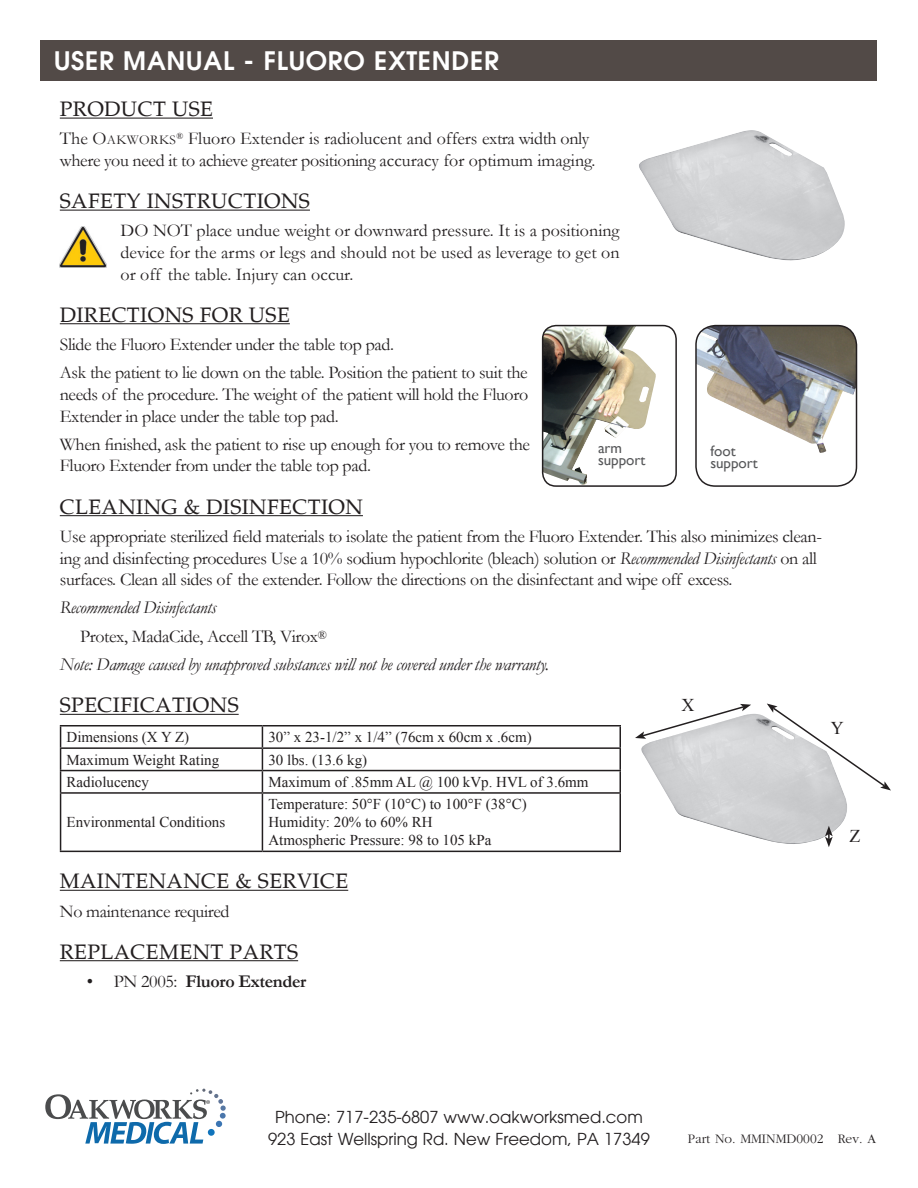
<style>
.page{position:relative;width:918px;height:1188px;background:#fff}
.page>*{position:absolute;margin:0;border:0;box-sizing:border-box;transform-origin:0 0}
.t1{font:600 25.5px "Avant Garde";letter-spacing:.03em;color:#fff}
.t2{font:21px "Palatino";letter-spacing:.02em;color:#231f20}
.t3{font:18px/21.6px "Garamond";letter-spacing:-.02em;color:#231f20;text-align:justify}
.t4{font:18px/21.6px "Garamond";color:#231f20}
.t5{font:italic 18px "Garamond";letter-spacing:-.02em;color:#231f20}
.t6{font:700 18px "Garamond";letter-spacing:-.02em;color:#231f20}
.t7{font:18px "Times New Roman";color:#231f20}
.t8{font:16.5px "Avant Garde";color:#231f20}
.t9{font:15px "Times New Roman";color:#231f20}
.t10{font:15px/12px "Gill Sans";color:#57585a}
.t11{font:300 13.5px "ITC Garamond Std";color:#231f20}
.s1{font-style:inherit}
.s2{font-size:13.5px}
.s3{font-style:italic}
.s4{font-weight:400}
</style>
<div class="page">
<div style="left:40px;top:40px;width:838px;height:41px;background:#524a47"></div>
<hr style="left:60px;top:118px;width:153px;height:1px;background:#231f20">
<hr style="left:60px;top:210px;width:250px;height:1px;background:#231f20">
<hr style="left:60px;top:323px;width:230px;height:1px;background:#231f20">
<hr style="left:60px;top:515px;width:303px;height:1px;background:#231f20">
<hr style="left:60px;top:714px;width:179px;height:1px;background:#231f20">
<hr style="left:60px;top:890px;width:288px;height:1px;background:#231f20">
<hr style="left:60px;top:960px;width:238px;height:1px;background:#231f20">
<hr style="left:60px;top:725px;width:202px;height:2px;background:#231f20">
<hr style="left:262px;top:725px;width:359px;height:2px;background:#231f20">
<hr style="left:60px;top:747px;width:202px;height:2px;background:#231f20">
<hr style="left:262px;top:747px;width:359px;height:2px;background:#231f20">
<hr style="left:60px;top:770px;width:202px;height:1px;background:#231f20">
<svg style="left:60px;top:727px;width:1px;height:65px"></svg>
<hr style="left:262px;top:770px;width:359px;height:1px;background:#231f20">
<svg style="left:262px;top:727px;width:1px;height:65px"></svg>
<svg style="left:620px;top:727px;width:1px;height:65px"></svg>
<hr style="left:60px;top:792px;width:202px;height:2px;background:#231f20">
<hr style="left:60px;top:794px;width:1px;height:57px;background:#231f20">
<hr style="left:262px;top:792px;width:359px;height:2px;background:#231f20">
<hr style="left:262px;top:794px;width:1px;height:57px;background:#231f20">
<hr style="left:620px;top:794px;width:1px;height:57px;background:#231f20">
<hr style="left:60px;top:851px;width:202px;height:1px;background:#231f20">
<hr style="left:262px;top:851px;width:359px;height:1px;background:#231f20">
<img style="left:639px;top:130px;width:206px;height:131px">
<img style="left:60px;top:227px;width:46px;height:40px">
<img style="left:696px;top:326px;width:160px;height:127px">
<div style="left:695px;top:325px;width:162px;height:162px;border:2px solid #231f20;border-radius:20px"></div>
<img style="left:543px;top:326px;width:113px;height:159px">
<div style="left:542px;top:325px;width:135px;height:162px;border:2px solid #231f20;border-radius:14px"></div>
<img style="left:641px;top:714px;width:206px;height:130px">
<svg style="left:825px;top:826px;width:8px;height:21px"></svg>
<svg style="left:767px;top:704px;width:124px;height:87px"></svg>
<svg style="left:635px;top:704px;width:116px;height:35px"></svg>
<svg style="left:45px;top:1089px;width:181px;height:55px"></svg>
<p class="t1" style="left:54px;top:44px;width:447px">USER MANUAL - FLUORO EXTENDER</p>
<p class="t2" style="left:60px;top:97px;width:155px">PRODUCT USE</p>
<p class="t4" style="left:60px;top:127px;width:537px">The <span class="s1">O</span><span class="s2">AKWORKS</span><sup>®</sup> Fluoro Extender is radiolucent and offers extra width only where you need it to achieve greater positioning accuracy for optimum imaging.</p>
<p class="t2" style="left:60px;top:189px;width:252px">SAFETY INSTRUCTIONS</p>
<p class="t3" style="left:121px;top:219px;width:501px">DO NOT place undue weight or downward pressure. It is a positioning device for the arms or legs and should not be used as leverage to get on or off the table. Injury can occur.</p>
<p class="t2" style="left:60px;top:302px;width:232px">DIRECTIONS FOR USE</p>
<p class="t3" style="left:60px;top:333px;width:336px">Slide the Fluoro Extender under the table top pad.</p>
<p class="t3" style="left:60px;top:361px;width:470px">Ask the patient to lie down on the table. Position the patient to suit the needs of the procedure. The weight of the patient will hold the Fluoro Extender in place under the table top pad.</p>
<p class="t3" style="left:60px;top:433px;width:472px">When finished, ask the patient to rise up enough for you to remove the<br>Fluoro Extender from under the table top pad.</p>
<p class="t2" style="left:60px;top:494px;width:305px">CLEANING &amp; DISINFECTION</p>
<p class="t3" style="left:60px;top:525px;width:764px;text-align:left">Use appropriate sterilized field materials to isolate the patient from the Fluoro Extender. This also minimizes clean&shy;ing and disinfecting procedures Use a 10% sodium hypochlorite (bleach) solution or <span class="s3">Recommended Disinfectants</span> on all surfaces. Clean all sides of the extender. Follow the directions on the disinfectant and wipe off excess.</p>
<p class="t5" style="left:60px;top:596px;width:158px">Recommended Disinfectants</p>
<p class="t3" style="left:80px;top:625px;width:248px">Protex, MadaCide, Accell TB, Virox<sup>®</sup></p>
<p class="t5" style="left:60px;top:652px;width:491px">Note: Damage caused by unapproved substances will not be covered under the warranty.</p>
<p class="t2" style="left:60px;top:693px;width:180px">SPECIFICATIONS</p>
<p class="t9" style="left:67px;top:727px;width:124px">Dimensions (X Y Z)</p>
<p class="t9" style="left:268px;top:727px;width:265px">30” x 23-1/2” x 1/4” (76cm x 60cm x .6cm)</p>
<p class="t9" style="left:67px;top:749px;width:154px">Maximum Weight Rating</p>
<p class="t9" style="left:268px;top:749px;width:100px">30 lbs. (13.6 kg)</p>
<p class="t9" style="left:67px;top:772px;width:84px">Radiolucency</p>
<p class="t9" style="left:268px;top:772px;width:322px">Maximum of .85mm AL @ 100 kVp. HVL of 3.6mm</p>
<p class="t9" style="left:67px;top:812px;width:160px">Environmental Conditions</p>
<p class="t10" style="left:598px;top:442px;width:49px">arm support</p>
<p class="t10" style="left:710px;top:445px;width:49px">foot support</p>
<p class="t7" style="left:681px;top:693px;width:14px">X</p>
<p class="t9" style="left:268px;top:794px;width:260px">Temperature: 50°F (10°C) to 100°F (38°C)</p>
<p class="t9" style="left:268px;top:812px;width:166px">Humidity: 20% to 60% RH</p>
<p class="t9" style="left:268px;top:830px;width:224px">Atmospheric Pressure: 98 to 105 kPa</p>
<p class="t2" style="left:60px;top:869px;width:290px">MAINTENANCE &amp; SERVICE</p>
<p class="t3" style="left:60px;top:900px;width:171px">No maintenance required</p>
<p class="t2" style="left:60px;top:939px;width:240px">REPLACEMENT PARTS</p>
<p class="t6" style="left:87px;top:969px;width:221px"><span class="s4">• PN 2005:</span> Fluoro Extender</p>
<p class="t7" style="left:831px;top:716px;width:14px">Y</p>
<p class="t7" style="left:849px;top:824px;width:12px">Z</p>
<p class="t8" style="left:275px;top:1107px;width:369px">Phone: 717-235-6807 www.oakworksmed.com</p>
<p class="t8" style="left:268px;top:1130px;width:383px">923 East Wellspring Rd. New Freedom, PA 17349</p>
<p class="t11" style="left:688px;top:1131px;width:190px">Part No. MMINMD0002 Rev. A</p>
</div>
